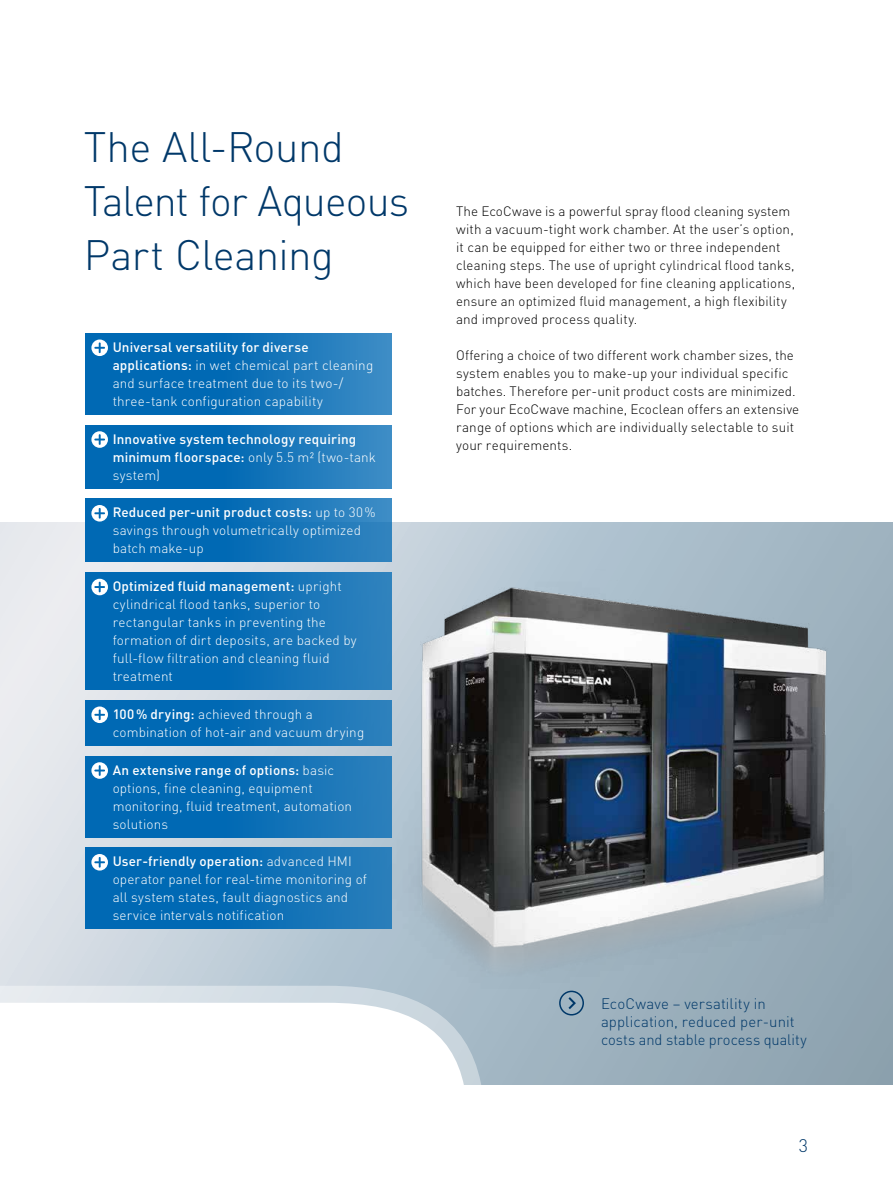
<style>
.page{position:relative;width:893px;height:1191px;background:#fff}
.page>*{position:absolute;margin:0;border:0;box-sizing:border-box;transform-origin:0 0}
.t1{font:300 42px/54px "DIN Pro";letter-spacing:-.015em;color:#003869}
.t2{font:300 18px "DIN Pro";color:#003869}
.t3{font:300 15px/18px "DIN Pro";letter-spacing:.005em;color:#003869}
.t4{font:300 13.5px/18px "DIN Pro";letter-spacing:.01em;color:#fff}
.t5{font:300 13.5px/18px "DIN Pro";letter-spacing:.01em;color:#000}
.t6{font:500 13.5px/18px "DIN Pro";letter-spacing:.01em;color:#fff}
.s1{font-weight:500}
.s2{font-weight:300}
</style>
<div class="page">
<svg style="left:0;top:522px;width:893px;height:463px"></svg>
<div style="left:0;top:985px;width:222px;height:17px;background:#e0e6ec"></div>
<img style="left:222px;top:565px;width:671px;height:520px">
<div style="left:85px;top:572px;width:306px;height:117px;background:linear-gradient(to right,#0063b2,#277dbc)"></div>
<svg style="left:91px;top:579px;width:17px;height:16px"></svg>
<div style="left:85px;top:425px;width:306px;height:63px;background:linear-gradient(to right,#0060af,#3286c2)"></div>
<svg style="left:91px;top:431px;width:17px;height:17px"></svg>
<svg style="left:85px;top:498px;width:306px;height:64px;fill:#066cb5"></svg>
<svg style="left:91px;top:505px;width:17px;height:16px"></svg>
<div style="left:85px;top:333px;width:306px;height:81px;background:linear-gradient(to right,#0060af,#3286c2)"></div>
<svg style="left:91px;top:339px;width:17px;height:17px"></svg>
<div style="left:85px;top:847px;width:306px;height:82px;background:linear-gradient(to right,#0063b2,#237bb9)"></div>
<svg style="left:91px;top:854px;width:17px;height:16px"></svg>
<div style="left:85px;top:756px;width:306px;height:81px;background:linear-gradient(to right,#0063b2,#247cba)"></div>
<svg style="left:91px;top:762px;width:17px;height:17px"></svg>
<div style="left:85px;top:700px;width:306px;height:45px;background:linear-gradient(to right,#0063b2,#257cbb)"></div>
<svg style="left:91px;top:706px;width:17px;height:17px"></svg>
<svg style="left:559px;top:990px;width:25px;height:25px"></svg>
<h1 class="t1" style="left:84px;top:116px;width:327px">The All-Round<br>Talent for Aqueous<br>Part Cleaning</h1>
<p class="t4" style="left:113px;top:337px;width:262px"><span class="s1">Universal versatility for diverse applications:</span> in wet chemical part cleaning and surface treatment due to its two-/ three-tank configuration capability</p>
<p class="t6" style="left:113px;top:428px;width:265px">Innovative system technology requiring minimum floorspace: <span class="s2">only 5.5 m² (two-tank system)</span></p>
<p class="t4" style="left:113px;top:502px;width:265px"><span class="s1">Reduced per-unit product costs:</span> up to 30% savings through volumetrically optimized batch make-up</p>
<p class="t4" style="left:113px;top:576px;width:245px"><span class="s1">Optimized fluid management:</span> upright cylindrical flood tanks, superior to rectangular tanks in preventing the formation of dirt deposits, are backed by full-flow filtration and cleaning fluid treatment</p>
<p class="t4" style="left:113px;top:704px;width:253px"><span class="s1">100% drying:</span> achieved through a combination of hot-air and vacuum drying</p>
<p class="t4" style="left:113px;top:759px;width:241px"><span class="s1">An extensive range of options:</span> basic options, fine cleaning, equipment monitoring, fluid treatment, automation solutions</p>
<p class="t4" style="left:113px;top:851px;width:256px"><span class="s1">User-friendly operation:</span> advanced HMI operator panel for real-time monitoring of all system states, fault diagnostics and service intervals notification</p>
<p class="t5" style="left:456px;top:201px;width:341px">The EcoCwave is a powerful spray flood cleaning system with a vacuum-tight work chamber. At the user’s option, it can be equipped for either two or three independent cleaning steps. The use of upright cylindrical flood tanks, which have been developed for fine cleaning applications, ensure an optimized fluid management, a high flexibility and improved process quality.</p>
<p class="t5" style="left:456px;top:345px;width:345px">Offering a choice of two different work chamber sizes, the system enables you to make-up your individual specific batches. Therefore per-unit product costs are minimized.<br>For your EcoCwave machine, Ecoclean offers an extensive range of options which are individually selectable to suit your requirements.</p>
<p class="t3" style="left:601px;top:992px;width:207px">EcoCwave – versatility in application, reduced per-unit costs and stable process quality</p>
<h2 class="t2" style="left:799px;top:1132px;width:11px">3</h2>
</div>
